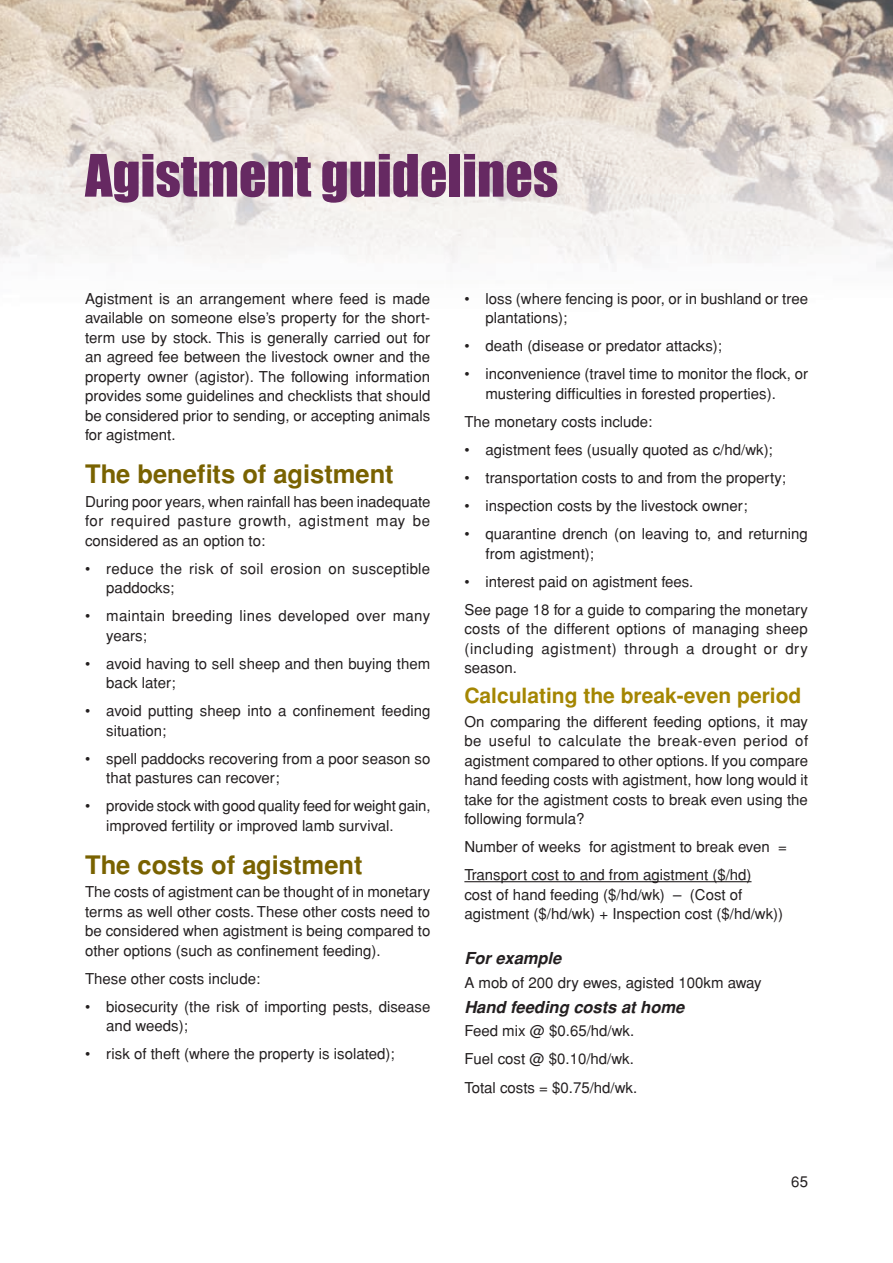
<style>
.page{position:relative;width:893px;height:1263px;background:#fff}
.page>*{position:absolute;margin:0;border:0;box-sizing:border-box;transform-origin:0 0}
.t1{font:54px "Impact";color:#662962}
.t2{font:700 25.5px "Helvetica";color:#796200}
.t3{font:700 21px "Helvetica";color:#a48602}
.t4{font:italic 700 16.5px "Helvetica";color:#231f20}
.t5{font:15px/19.5px "Helvetica";color:#231f20}
.t6{font:15px/19.5px "Helvetica";letter-spacing:.02em;color:#231f20}
</style>
<div class="page">
<img style="left:0;top:0;width:893px;height:267px">
<hr style="left:464px;top:881px;width:287px;height:1px;background:#231f20">
<h1 class="t1" style="left:85px;top:142px;width:475px">Agistment guidelines</h1>
<p class="t5" style="left:85px;top:289px;width:347px;text-align:justify">Agistment is an arrangement where feed is made available on someone else’s property for the short&shy;term use by stock. This is generally carried out for an agreed fee between the livestock owner and the property owner (agistor). The following information provides some guidelines and checklists that should be considered prior to sending, or accepting animals for agistment.</p>
<h2 class="t2" style="left:85px;top:459px;width:310px">The benefits of agistment</h2>
<p class="t5" style="left:85px;top:491px;width:347px;text-align:justify">During poor years, when rainfall has been inadequate for required pasture growth, agistment may be considered as an option to:</p>
<p class="t6" style="left:106px;top:558px;width:325px;text-indent:-21px">• reduce the risk of soil erosion on susceptible paddocks;</p>
<p class="t6" style="left:106px;top:606px;width:325px;text-indent:-21px">• maintain breeding lines developed over many years;</p>
<p class="t5" style="left:106px;top:654px;width:325px;text-indent:-21px">• avoid having to sell sheep and then buying them back later;</p>
<p class="t5" style="left:106px;top:701px;width:326px;text-indent:-21px">• avoid putting sheep into a confinement feeding situation;</p>
<p class="t5" style="left:106px;top:749px;width:326px;text-indent:-21px">• spell paddocks recovering from a poor season so that pastures can recover;</p>
<p class="t5" style="left:106px;top:796px;width:326px;text-indent:-21px">• provide stock with good quality feed for weight gain, improved fertility or improved lamb survival.</p>
<h2 class="t2" style="left:85px;top:850px;width:279px">The costs of agistment</h2>
<p class="t5" style="left:85px;top:882px;width:347px;text-align:justify">The costs of agistment can be thought of in monetary terms as well other costs. These other costs need to be considered when agistment is being compared to other options (such as confinement feeding).</p>
<p class="t5" style="left:85px;top:969px;width:177px">These other costs include:</p>
<p class="t5" style="left:106px;top:997px;width:326px;text-indent:-21px">• biosecurity (the risk of importing pests, disease and weeds);</p>
<p class="t5" style="left:85px;top:1044px;width:311px">• risk of theft (where the property is isolated);</p>
<p class="t5" style="left:486px;top:289px;width:324px;text-indent:-21px">• loss (where fencing is poor, or in bushland or tree plantations);</p>
<p class="t5" style="left:464px;top:336px;width:259px">• death (disease or predator attacks);</p>
<p class="t5" style="left:486px;top:364px;width:324px;text-indent:-21px">• inconvenience (travel time to monitor the flock, or mustering difficulties in forested properties).</p>
<p class="t5" style="left:464px;top:412px;width:190px">The monetary costs include:</p>
<p class="t5" style="left:464px;top:440px;width:310px">• agistment fees (usually quoted as c/hd/wk);</p>
<p class="t5" style="left:464px;top:468px;width:323px">• transportation costs to and from the property;</p>
<p class="t5" style="left:464px;top:496px;width:285px">• inspection costs by the livestock owner;</p>
<p class="t5" style="left:486px;top:524px;width:324px;text-indent:-21px">• quarantine drench (on leaving to, and returning from agistment);</p>
<p class="t5" style="left:464px;top:567px;width:345px;line-height:28px">• interest paid on agistment fees.<br>See page 1 8 for a guide to comparing the monetary</p>
<p class="t5" style="left:464px;top:619px;width:345px;text-align:justify">costs of the different options of managing sheep (including agistment) through a drought or dry season.</p>
<h3 class="t3" style="left:464px;top:683px;width:338px">Calculating the break-even period</h3>
<p class="t5" style="left:464px;top:711px;width:345px;text-align:justify">On comparing the different feeding options, it may be useful to calculate the break-even period of agistment compared to other options. If you compare hand feeding costs with agistment, how long would it take for the agistment costs to break even using the following formula?</p>
<p class="t5" style="left:464px;top:833px;width:324px;line-height:28px">Number of weeks for agistment to break even =<br>Transport cost to and from agistment ($/hd)</p>
<p class="t5" style="left:464px;top:884px;width:320px">cost of hand feeding ($/hd/wk) – (Cost of agistment ($/hd/wk) + Inspection cost ($/hd/wk))</p>
<p class="t4" style="left:464px;top:948px;width:98px">For example</p>
<p class="t5" style="left:464px;top:972px;width:299px">A mob of 200 dry ewes, agisted 1 00km away</p>
<p class="t4" style="left:464px;top:997px;width:221px">Hand feeding costs at home</p>
<p class="t5" style="left:464px;top:1017px;width:174px;line-height:28px">Feed mix @ $0.65/hd/wk.<br>Fuel cost @ $0.1 0/hd/wk.<br>Total costs = $0.75/hd/wk.</p>
<p class="t5" style="left:791px;top:1172px;width:18px">65</p>
</div>
